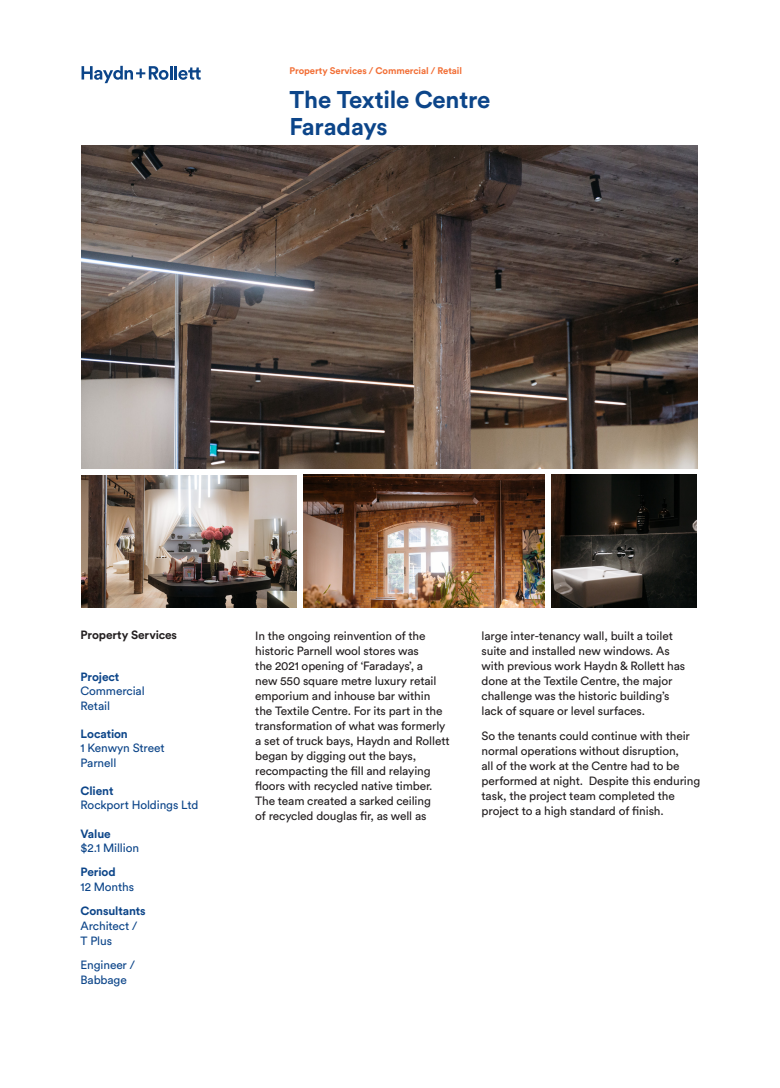
<style>
.page{position:relative;width:780px;height:1088px;background:#fff}
.page>*{position:absolute;margin:0;border:0;box-sizing:border-box;transform-origin:0 0}
.Large_Text_24_27{font:700 24px/27px "Circular Pro";letter-spacing:-.01em;color:#0c4589}
.Text_9_5_12___Black{font:11.88px/15px "Circular Pro";letter-spacing:-.01em;color:#231f20}
.Text_9_5_12{font:11.88px/14.2px "Circular Pro";letter-spacing:-.01em;color:#0c4589}
.Text_9_5_12___Black-2{font:700 11.88px "Circular Pro";letter-spacing:-.01em;color:#231f20}
.Small_heading_9_5_12{font:700 9.5px "Circular Pro";letter-spacing:-.01em;color:#f26e35}
.s1{font-weight:700}
</style>
<div class="page">
<img style="left:81px;top:475px;width:215px;height:132px">
<img style="left:551px;top:475px;width:145px;height:132px">
<svg style="left:81px;top:66px;width:91px;height:17px"></svg>
<hr style="left:174px;top:66px;width:3px;height:14px;background:#0c4589">
<svg style="left:178px;top:67px;width:23px;height:13px"></svg>
<img style="left:303px;top:475px;width:241px;height:132px">
<img style="left:81px;top:145px;width:616px;height:323px">
<p class="Small_heading_9_5_12" style="left:289px;top:64px;width:174px">Property Services / Commercial / Retail</p>
<p class="Large_Text_24_27" style="left:289px;top:85px;width:202px">The Textile Centre<br>Faradays</p>
<p class="Text_9_5_12___Black-2" style="left:81px;top:626px;width:98px">Property Services</p>
<p class="Text_9_5_12" style="left:81px;top:669px;width:66px"><span class="s1">Project<br></span>Commercial<br>Retail</p>
<p class="Text_9_5_12" style="left:81px;top:726px;width:85px"><span class="s1">Location<br></span>1 Kenwyn Street<br>Parnell</p>
<p class="Text_9_5_12" style="left:81px;top:783px;width:119px"><span class="s1">Client<br></span>Rockport Holdings Ltd</p>
<p class="Text_9_5_12" style="left:81px;top:826px;width:60px"><span class="s1">Value<br></span>$2.1 Million</p>
<p class="Text_9_5_12" style="left:81px;top:864px;width:55px;line-height:15px"><span class="s1">Period<br></span>12 Months</p>
<p class="Text_9_5_12" style="left:81px;top:902px;width:67px;line-height:15px"><span class="s1">Consultants<br></span>Architect /<br>T Plus</p>
<p class="Text_9_5_12" style="left:81px;top:956px;width:56px;line-height:15px">Engineer /<br>Babbage</p>
<p class="Text_9_5_12___Black" style="left:255px;top:627px;width:196px">In the ongoing reinvention of the historic Parnell wool stores was<br>the 2021 opening of ‘Faradays’, a<br>new 550 square metre luxury retail emporium and inhouse bar within the Textile Centre. For its part in the transformation of what was formerly a set of truck bays, Haydn and Rollett began by digging out the bays, recompacting the fill and relaying floors with recycled native timber.<br>The team created a sarked ceiling<br>of recycled douglas fir, as well as</p>
<p class="Text_9_5_12___Black" style="left:481px;top:627px;width:205px">large inter-tenancy wall, built a toilet suite and installed new windows. As with previous work Haydn &amp; Rollett has done at the Textile Centre, the major challenge was the historic building’s lack of square or level surfaces.</p>
<p class="Text_9_5_12___Black" style="left:481px;top:728px;width:220px">So the tenants could continue with their normal operations without disruption,<br>all of the work at the Centre had to be performed at night. Despite this enduring task, the project team completed the project to a high standard of finish.</p>
</div>
